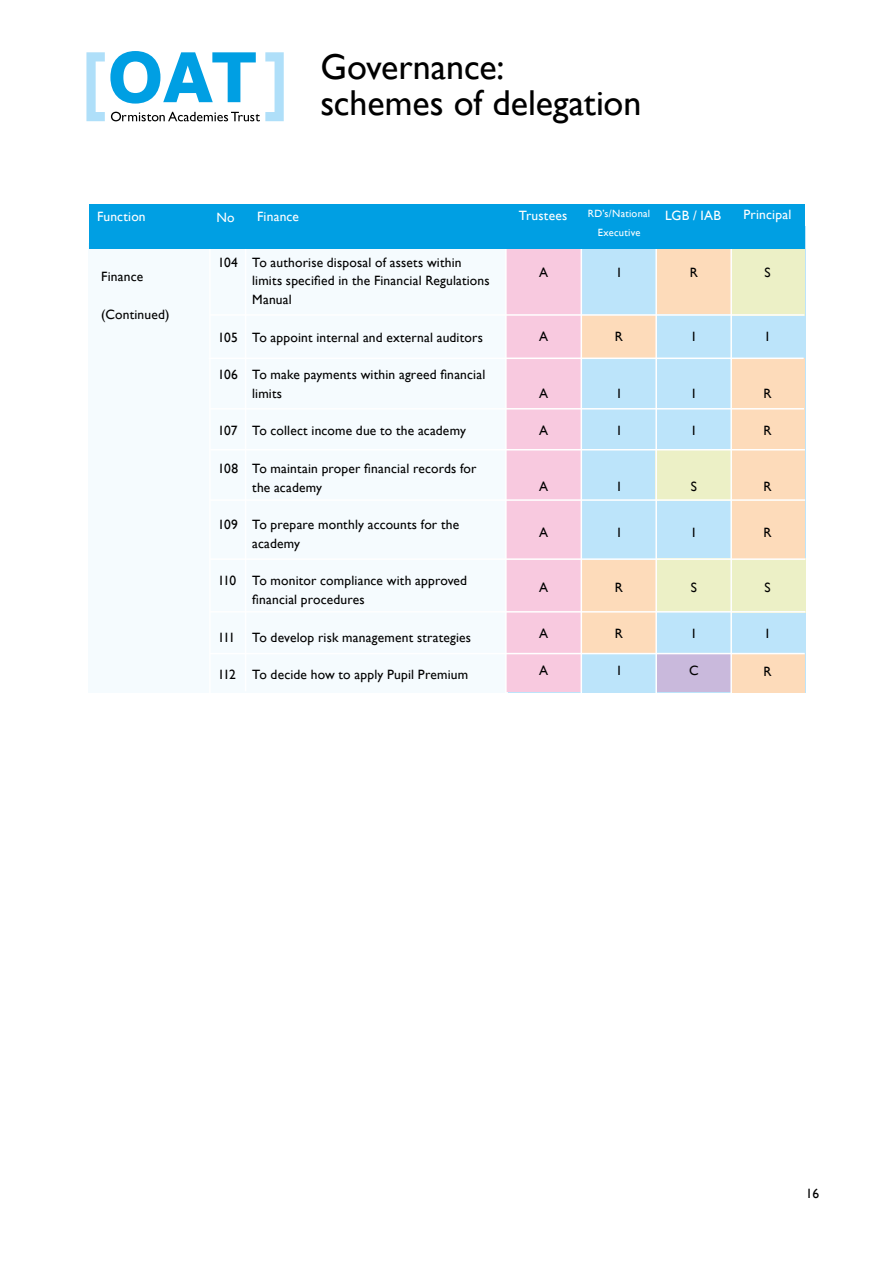
<style>
.page{position:relative;width:893px;height:1263px;background:#fff}
.page>*{position:absolute;margin:0;border:0;box-sizing:border-box;transform-origin:0 0}
.t1{font:36px/36px "Gill Sans";color:#000}
.t2{font:13.5px/18.8px "Gill Sans";letter-spacing:.015em;color:#000}
.t3{font:13.5px "Gill Sans";letter-spacing:.015em;color:#fff}
.t4{font:10.5px/18.8px "Gill Sans";letter-spacing:.025em;color:#fff;text-align:center}
</style>
<div class="page">
<svg style="left:86px;top:51px;width:198px;height:70px"></svg>
<div style="left:89px;top:243px;width:434px;height:449px;background:#f5fbfe"></div>
<div style="left:508px;top:226px;width:297px;height:466px;background:#bce4fa"></div>
<div style="left:506px;top:228px;width:76px;height:464px;background:#f8c9df"></div>
<div style="left:657px;top:654px;width:73px;height:38px;background:#c9b9dc"></div>
<div style="left:656px;top:450px;width:75px;height:51px;background:#ecf0c6"></div>
<div style="left:732px;top:248px;width:72px;height:68px;background:#ecf0c6"></div>
<div style="left:656px;top:558px;width:75px;height:54px;background:#ecf0c6"></div>
<div style="left:732px;top:558px;width:74px;height:55px;background:#ecf0c6"></div>
<div style="left:731px;top:358px;width:73px;height:201px;background:#fddbba"></div>
<div style="left:731px;top:654px;width:73px;height:38px;background:#fddbba"></div>
<div style="left:581px;top:560px;width:76px;height:94px;background:#fddbba"></div>
<div style="left:581px;top:315px;width:75px;height:44px;background:#fddbba"></div>
<div style="left:657px;top:248px;width:74px;height:66px;background:#fddbba"></div>
<hr style="left:581px;top:194px;width:1px;height:500px;background:#fff">
<hr style="left:655px;top:194px;width:2px;height:500px;background:#fff">
<hr style="left:730px;top:194px;width:2px;height:500px;background:#fff">
<hr style="left:505px;top:195px;width:2px;height:499px;background:#fff">
<hr style="left:245px;top:193px;width:1px;height:498px;background:#fff">
<hr style="left:209px;top:195px;width:2px;height:499px;background:#fff">
<hr style="left:209px;top:358px;width:595px;height:1px;background:#fff">
<hr style="left:209px;top:314px;width:595px;height:2px;background:#fff">
<hr style="left:209px;top:408px;width:595px;height:1px;background:#fff">
<hr style="left:210px;top:499px;width:595px;height:2px;background:#fff">
<hr style="left:210px;top:449px;width:595px;height:1px;background:#fff">
<hr style="left:210px;top:611px;width:595px;height:2px;background:#fff">
<hr style="left:210px;top:558px;width:595px;height:2px;background:#fff">
<hr style="left:209px;top:653px;width:596px;height:1px;background:#fff">
<div style="left:89px;top:204px;width:715px;height:44px;background:#009fe3"></div>
<h1 class="t1" style="left:320px;top:48px;width:322px">Governance:<br>schemes of delegation</h1>
<p class="t3" style="left:97px;top:208px;width:50px">Function</p>
<p class="t3" style="left:519px;top:207px;width:50px">Trustees</p>
<p class="t3" style="left:665px;top:207px;width:58px">LGB / IAB</p>
<p class="t3" style="left:744px;top:206px;width:49px">Principal</p>
<p class="t3" style="left:216px;top:209px;width:20px">No</p>
<p class="t4" style="left:588px;top:204px;width:64px">RD’s/National<br>Executive</p>
<p class="t3" style="left:257px;top:209px;width:43px">Finance</p>
<p class="t2" style="left:101px;top:267px;width:43px">Finance</p>
<p class="t2" style="left:101px;top:305px;width:70px">(Continued)</p>
<p class="t2" style="left:252px;top:252px;width:239px;text-indent:-34px">104 To authorise disposal of assets within limits specified in the Financial Regulations<br>Manual</p>
<p class="t2" style="left:218px;top:327px;width:267px">105 To appoint internal and external auditors</p>
<p class="t2" style="left:252px;top:365px;width:235px;text-indent:-34px">106 To make payments within agreed financial limits</p>
<p class="t2" style="left:218px;top:421px;width:250px">107 To collect income due to the academy</p>
<p class="t2" style="left:252px;top:459px;width:226px;text-indent:-35px">108 To maintain proper financial records for the academy</p>
<p class="t2" style="left:252px;top:515px;width:209px;text-indent:-34px">109 To prepare monthly accounts for the academy</p>
<p class="t2" style="left:252px;top:571px;width:216px;text-indent:-35px">110 To monitor compliance with approved financial procedures</p>
<p class="t2" style="left:218px;top:627px;width:255px">111 To develop risk management strategies</p>
<p class="t2" style="left:218px;top:665px;width:252px">112 To decide how to apply Pupil Premium</p>
<p class="t2" style="left:539px;top:262px;width:11px">A</p>
<p class="t2" style="left:539px;top:327px;width:11px">A</p>
<p class="t2" style="left:539px;top:383px;width:11px">A</p>
<p class="t2" style="left:539px;top:421px;width:11px">A</p>
<p class="t2" style="left:539px;top:477px;width:11px">A</p>
<p class="t2" style="left:539px;top:523px;width:11px">A</p>
<p class="t2" style="left:539px;top:578px;width:11px">A</p>
<p class="t2" style="left:539px;top:624px;width:11px">A</p>
<p class="t2" style="left:539px;top:661px;width:11px">A</p>
<p class="t2" style="left:617px;top:262px;width:5px">I</p>
<p class="t2" style="left:615px;top:327px;width:10px">R</p>
<p class="t2" style="left:617px;top:383px;width:5px">I</p>
<p class="t2" style="left:617px;top:421px;width:5px">I</p>
<p class="t2" style="left:617px;top:477px;width:5px">I</p>
<p class="t2" style="left:617px;top:523px;width:5px">I</p>
<p class="t2" style="left:615px;top:578px;width:10px">R</p>
<p class="t2" style="left:615px;top:624px;width:10px">R</p>
<p class="t2" style="left:617px;top:661px;width:5px">I</p>
<p class="t2" style="left:690px;top:263px;width:10px">R</p>
<p class="t2" style="left:692px;top:327px;width:5px">I</p>
<p class="t2" style="left:692px;top:384px;width:5px">I</p>
<p class="t2" style="left:692px;top:421px;width:5px">I</p>
<p class="t2" style="left:691px;top:477px;width:8px">S</p>
<p class="t2" style="left:692px;top:523px;width:5px">I</p>
<p class="t2" style="left:691px;top:578px;width:8px">S</p>
<p class="t2" style="left:692px;top:624px;width:5px">I</p>
<p class="t2" style="left:689px;top:661px;width:11px">C</p>
<p class="t2" style="left:764px;top:263px;width:8px">S</p>
<p class="t2" style="left:766px;top:327px;width:5px">I</p>
<p class="t2" style="left:763px;top:384px;width:10px">R</p>
<p class="t2" style="left:763px;top:421px;width:10px">R</p>
<p class="t2" style="left:763px;top:477px;width:10px">R</p>
<p class="t2" style="left:763px;top:523px;width:10px">R</p>
<p class="t2" style="left:764px;top:578px;width:8px">S</p>
<p class="t2" style="left:766px;top:624px;width:5px">I</p>
<p class="t2" style="left:763px;top:661px;width:10px">R</p>
<p class="t2" style="left:806px;top:1184px;width:15px">16</p>
</div>
